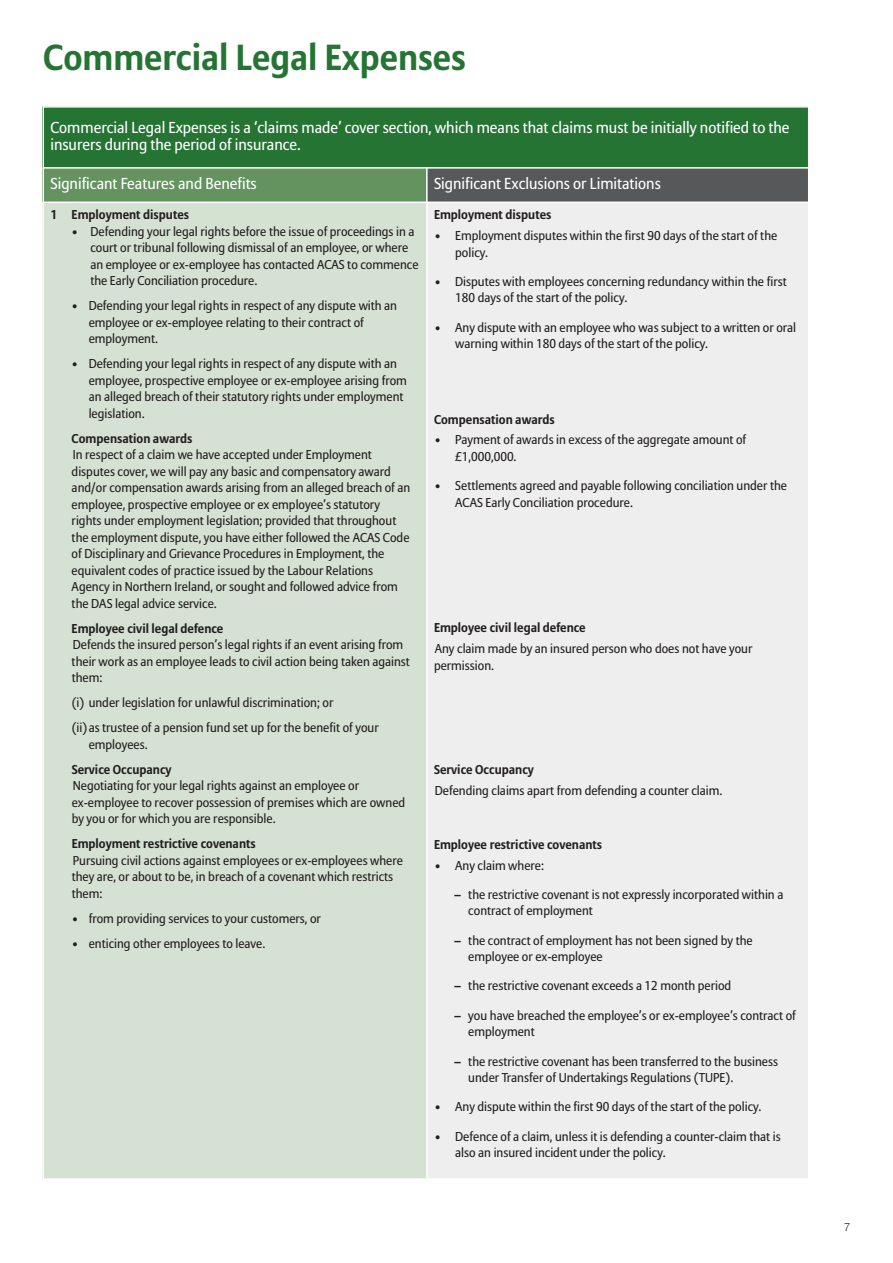
<style>
.page{position:relative;width:893px;height:1263px;background:#fff}
.page>*{position:absolute;margin:0;border:0;box-sizing:border-box;transform-origin:0 0}
.t1{font:700 36px "Allianz Sans";color:#267434}
.t2{font:15.75px/16.5px "Allianz Sans";color:#fff}
.t3{font:12.75px/16.5px "Allianz Sans";color:#231f20}
.t4{font:700 12.75px "Allianz Sans";color:#231f20}
.t5{font:300 11.25px "Helvetica Neue";color:#231f20}
.s1{font-weight:700}
</style>
<div class="page">
<div style="left:43px;top:106px;width:766px;height:62px;background:#267434"></div>
<div style="left:43px;top:168px;width:384px;height:34px;background:#659360"></div>
<div style="left:427px;top:168px;width:382px;height:34px;background:#57585a"></div>
<div style="left:43px;top:202px;width:384px;height:977px;background:#d5e1d2"></div>
<div style="left:427px;top:202px;width:382px;height:977px;background:#eeeeef"></div>
<hr style="left:43px;top:106px;width:1px;height:1074px;background:#fff">
<hr style="left:426px;top:167px;width:2px;height:1013px;background:#fff">
<hr style="left:808px;top:106px;width:1px;height:1074px;background:#fff">
<hr style="left:43px;top:106px;width:766px;height:2px;background:#fff">
<hr style="left:43px;top:167px;width:766px;height:2px;background:#fff">
<hr style="left:43px;top:202px;width:766px;height:1px;background:#fff">
<hr style="left:43px;top:1178px;width:766px;height:2px;background:#fff">
<h1 class="t1" style="left:43px;top:43px;width:424px">Commercial Legal Expenses</h1>
<p class="t2" style="left:50px;top:121px;width:741px">Commercial Legal Expenses is a ‘claims made’ cover section, which means that claims must be initially notified to the insurers during the period of insurance.</p>
<p class="t2" style="left:50px;top:177px;width:208px">Significant Features and Benefits</p>
<p class="t2" style="left:434px;top:177px;width:228px">Significant Exclusions or Limitations</p>
<p class="t4" style="left:50px;top:210px;width:140px">1 Employment disputes</p>
<p class="t3" style="left:90px;top:224px;width:330px;text-indent:-19px">• Defending your legal rights before the issue of proceedings in a court or tribunal following dismissal of an employee, or where an employee or ex-employee has contacted ACAS to commence the Early Conciliation procedure.</p>
<p class="t3" style="left:89px;top:299px;width:310px;text-indent:-17px">• Defending your legal rights in respect of any dispute with an employee or ex-employee relating to their contract of employment.</p>
<p class="t3" style="left:89px;top:357px;width:320px;text-indent:-17px">• Defending your legal rights in respect of any dispute with an employee, prospective employee or ex-employee arising from an alleged breach of their statutory rights under employment legislation.</p>
<p class="t4" style="left:72px;top:433px;width:122px">Compensation awards</p>
<p class="t3" style="left:72px;top:448px;width:340px">In respect of a claim we have accepted under Employment disputes cover, we will pay any basic and compensatory award and/or compensation awards arising from an alleged breach of an employee, prospective employee or ex employee’s statutory rights under employment legislation; provided that throughout the employment dispute, you have either followed the ACAS Code of Disciplinary and Grievance Procedures in Employment, the equivalent codes of practice issued by the Labour Relations Agency in Northern Ireland, or sought and followed advice from the DAS legal advice service.</p>
<p class="t4" style="left:72px;top:623px;width:153px">Employee civil legal defence</p>
<p class="t3" style="left:72px;top:638px;width:340px">Defends the insured person’s legal rights if an event arising from their work as an employee leads to civil action being taken against them:</p>
<p class="t3" style="left:72px;top:691px;width:309px;line-height:25px">(i) under legislation for unlawful discrimination; or<br>(ii)as trustee of a pension fund set up for the benefit of your</p>
<p class="t3" style="left:89px;top:737px;width:61px">employees.</p>
<p class="t4" style="left:72px;top:764px;width:101px">Service Occupancy</p>
<p class="t3" style="left:72px;top:779px;width:335px">Negotiating for your legal rights against an employee or ex-employee to recover possession of premises which are owned by you or for which you are responsible.</p>
<p class="t4" style="left:72px;top:839px;width:186px">Employment restrictive covenants</p>
<p class="t3" style="left:72px;top:853px;width:333px">Pursuing civil actions against employees or ex-employees where they are, or about to be, in breach of a covenant which restricts them:</p>
<p class="t3" style="left:72px;top:911px;width:251px">• from providing services to your customers, or</p>
<p class="t3" style="left:72px;top:936px;width:195px">• enticing other employees to leave.</p>
<p class="t4" style="left:434px;top:210px;width:119px">Employment disputes</p>
<p class="t3" style="left:455px;top:228px;width:324px;text-indent:-21px"><span class="s1">•</span> Employment disputes within the first 90 days of the start of the policy.</p>
<p class="t3" style="left:455px;top:274px;width:333px;text-indent:-21px"><span class="s1">•</span> Disputes with employees concerning redundancy within the first<br>180 days of the start of the policy.</p>
<p class="t3" style="left:455px;top:320px;width:342px;text-indent:-21px"><span class="s1">•</span> Any dispute with an employee who was subject to a written or oral warning within 180 days of the start of the policy.</p>
<p class="t4" style="left:434px;top:414px;width:122px">Compensation awards</p>
<p class="t3" style="left:455px;top:433px;width:293px;text-indent:-21px"><span class="s1">•</span> Payment of awards in excess of the aggregate amount of £1,000,000.</p>
<p class="t3" style="left:455px;top:478px;width:333px;text-indent:-21px"><span class="s1">•</span> Settlements agreed and payable following conciliation under the<br>ACAS Early Conciliation procedure.</p>
<p class="t4" style="left:434px;top:623px;width:153px">Employee civil legal defence</p>
<p class="t3" style="left:434px;top:641px;width:320px">Any claim made by an insured person who does not have your permission.</p>
<p class="t4" style="left:434px;top:765px;width:101px">Service Occupancy</p>
<p class="t3" style="left:435px;top:783px;width:289px">Defending claims apart from defending a counter claim.</p>
<p class="t4" style="left:434px;top:839px;width:170px">Employee restrictive covenants</p>
<p class="t3" style="left:434px;top:858px;width:112px"><span class="s1">•</span> Any claim where:</p>
<p class="t3" style="left:468px;top:887px;width:317px;text-indent:-14px"><span class="s1">–</span> the restrictive covenant is not expressly incorporated within a contract of employment</p>
<p class="t3" style="left:468px;top:933px;width:286px;text-indent:-14px"><span class="s1">–</span> the contract of employment has not been signed by the employee or ex-employee</p>
<p class="t3" style="left:454px;top:979px;width:278px"><span class="s1">–</span> the restrictive covenant exceeds a 12 month period</p>
<p class="t3" style="left:468px;top:1008px;width:329px;text-indent:-14px"><span class="s1">–</span> you have breached the employee’s or ex-employee’s contract of employment</p>
<p class="t3" style="left:468px;top:1054px;width:311px;text-indent:-14px"><span class="s1">–</span> the restrictive covenant has been transferred to the business under Transfer of Undertakings Regulations (TUPE).</p>
<p class="t3" style="left:434px;top:1100px;width:329px"><span class="s1">•</span> Any dispute within the first 90 days of the start of the policy.</p>
<p class="t3" style="left:455px;top:1129px;width:327px;text-indent:-21px"><span class="s1">•</span> Defence of a claim, unless it is defending a counter-claim that is also an insured incident under the policy.</p>
<p class="t5" style="left:844px;top:1220px;width:8px">7</p>
</div>
